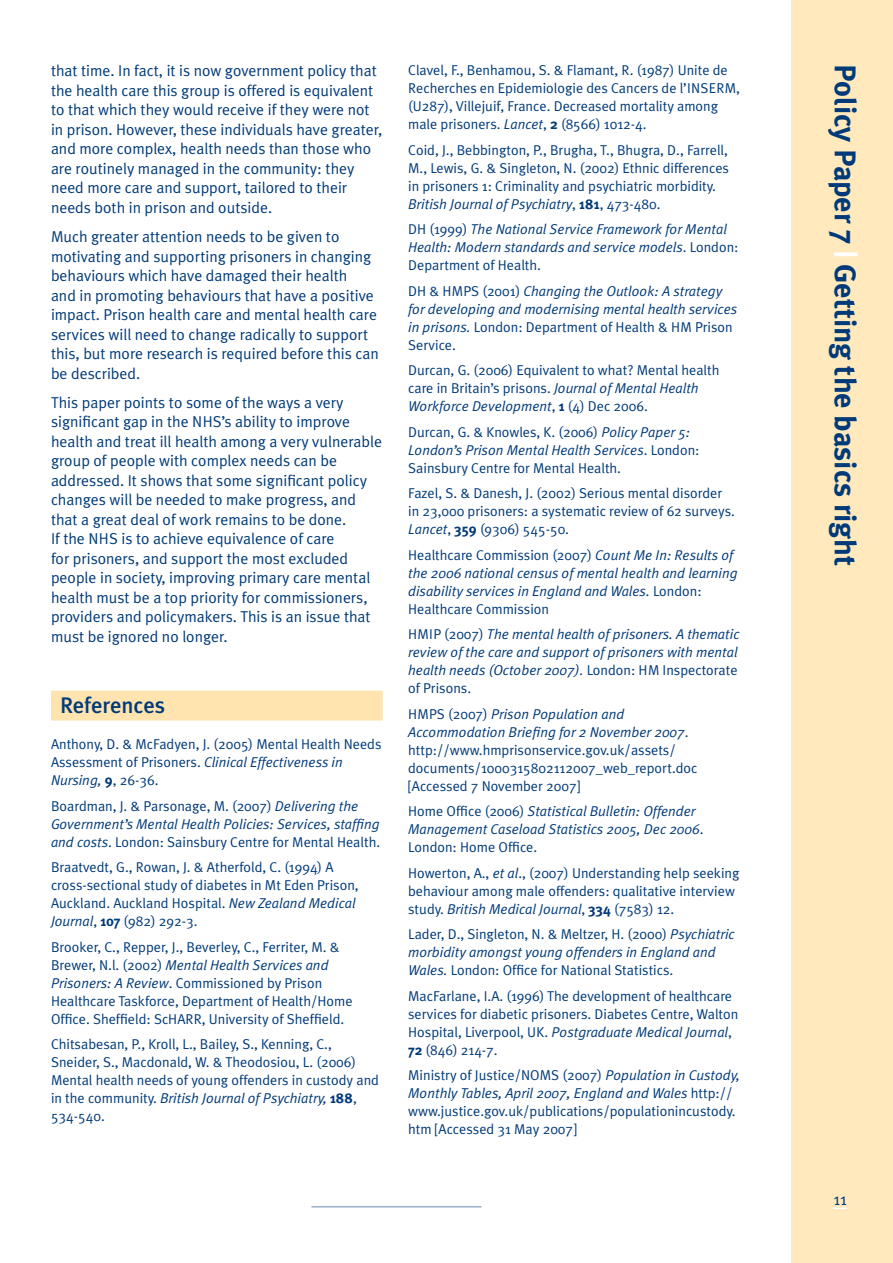
<style>
.page{position:relative;width:893px;height:1263px;background:#fff}
.page>*{position:absolute;margin:0;border:0;box-sizing:border-box;transform-origin:0 0}
.t1{font:700 30px "Meta Plus";color:#003a78}
.t2{font:500 22.5px "Meta Plus";color:#003a78}
.t3{font:16.5px "Meta Plus Normal";color:#003a78}
.t4{font:15.75px/19.5px "Meta Plus Normal";color:#003a78}
.t5{font:14.25px/18px "Meta Plus Normal";color:#003a78}
.t6{font:italic 14.25px/18px "Meta Plus Normal";color:#003a78}
.s1{font-style:italic}
.s2{font-family:"Meta Plus";font-weight:700}
.s3{font-style:normal}
.s4{color:#fff}
</style>
<div class="page">
<div style="left:791px;top:0;width:102px;height:1263px;background:#ffe9bd"></div>
<hr style="left:311px;top:1206px;width:170px;height:1px;background:#99b0c9">
<svg style="left:833px;top:1207px;width:14px;height:2px"></svg>
<div style="left:51px;top:690px;width:332px;height:30px;background:#ffe4b0"></div>
<p class="t4" style="left:51px;top:61px;width:333px">that time. In fact, it is now government policy that the health care this group is offered is equivalent to that which they would receive if they were not in prison. However, these individuals have greater, and more complex, health needs than those who are routinely managed in the community: they need more care and support, tailored to their needs both in prison and outside.</p>
<p class="t4" style="left:51px;top:227px;width:329px">Much greater attention needs to be given to motivating and supporting prisoners in changing behaviours which have damaged their health<br>and in promoting behaviours that have a positive impact. Prison health care and mental health care services will need to change radically to support this, but more research is required before this can be described.</p>
<p class="t4" style="left:51px;top:392px;width:333px">This paper points to some of the ways a very significant gap in the NHS’s ability to improve health and treat ill health among a very vulnerable group of people with complex needs can be addressed. It shows that some significant policy changes will be needed to make progress, and that a great deal of work remains to be done.<br>If the NHS is to achieve equivalence of care<br>for prisoners, and support the most excluded people in society, improving primary care mental health must be a top priority for commissioners, providers and policymakers. This is an issue that must be ignored no longer.</p>
<h2 class="t2" style="left:60px;top:692px;width:107px">References</h2>
<p class="t5" style="left:51px;top:735px;width:332px">Anthony, D. &amp; McFadyen, J. (2005) Mental Health Needs<br>Assessment of Prisoners. <span class="s1">Clinical Effectiveness in<br>Nursing,</span> <span class="s2">9</span>, 26-36.</p>
<p class="t6" style="left:51px;top:796px;width:331px"><span class="s3">Boardman, J. &amp; Parsonage, M. (2007)</span> Delivering the<br>Government’s Mental Health Policies: Services, staffing and costs<span class="s3">. London: Sainsbury Centre for Mental Health.</span></p>
<p class="t5" style="left:51px;top:858px;width:309px">Braatvedt, G., Rowan, J. &amp; Atherfold, C. (1994) A cross-sectional study of diabetes in Mt Eden Prison, Auckland. Auckland Hospital. <span class="s1">New Zealand Medical Journal</span>, <span class="s2">107</span> (982) 292-3.</p>
<p class="t5" style="left:51px;top:937px;width:303px">Brooker, C., Repper, J., Beverley, C., Ferriter, M. &amp; Brewer, N.l. (2002) <span class="s1">Mental Health Services and Prisoners: A Review</span>. Commissioned by Prison Healthcare Taskforce, Department of Health/Home Office. Sheffield: ScHARR, University of Sheffield.</p>
<p class="t5" style="left:51px;top:1035px;width:330px">Chitsabesan, P., Kroll, L., Bailey, S., Kenning, C., Sneider, S., Macdonald, W. &amp; Theodosiou, L. (2006)<br>Mental health needs of young offenders in custody and in the community. <span class="s1">British Journal of Psychiatry,</span> <span class="s2">188</span>, 534-540.</p>
<p class="t5" style="left:408px;top:61px;width:333px">Clavel, F., Benhamou, S. &amp; Flamant, R. (1987) Unite de Recherches en Epidemiologie des Cancers de l’INSERM, (U287), Villejuif, France. Decreased mortality among male prisoners. <span class="s1">Lancet</span>, <span class="s2">2</span> (8566) 1012-4.</p>
<p class="t5" style="left:408px;top:140px;width:322px">Coid, J., Bebbington, P., Brugha, T., Bhugra, D., Farrell, M., Lewis, G. &amp; Singleton, N. (2002) Ethnic differences in prisoners 1: Criminality and psychiatric morbidity.<br><span class="s1">British Journal of Psychiatry</span>, <span class="s2">181</span>, 473-480.</p>
<p class="t6" style="left:408px;top:220px;width:332px"><span class="s3">DH (1999)</span> The National Service Framework for Mental<br>Health: Modern standards and service models<span class="s3">. London:<br>Department of Health.</span></p>
<p class="t6" style="left:408px;top:281px;width:330px"><span class="s3">DH &amp; HMPS (2001)</span> Changing the Outlook: A strategy for developing and modernising mental health services in prisons. <span class="s3">London: Department of Health &amp; HM Prison Service.</span></p>
<p class="t5" style="left:408px;top:361px;width:313px">Durcan, G. (2006) Equivalent to what? Mental health care in Britain’s prisons. <span class="s1">Journal of Mental Health<br>Workforce Development</span>, <span class="s2">1</span> (4) Dec 2006.</p>
<p class="t5" style="left:408px;top:422px;width:293px">Durcan, G. &amp; Knowles, K. (2006) <span class="s1">Policy Paper 5:<br>London’s Prison Mental Health Services</span>. London:<br>Sainsbury Centre for Mental Health.</p>
<p class="t5" style="left:408px;top:484px;width:328px">Fazel, S. &amp; Danesh, J. (2002) Serious mental disorder in 23,000 prisoners: a systematic review of 62 surveys.<br><span class="s1">Lancet</span>, <span class="s2">359</span> (9306) 545-50.</p>
<p class="t6" style="left:408px;top:545px;width:331px"><span class="s3">Healthcare Commission (2007)</span> Count Me In: Results of the 2006 national census of mental health and learning disability services in England and Wales. <span class="s3">London:<br>Healthcare Commission</span></p>
<p class="t6" style="left:408px;top:625px;width:333px"><span class="s3">HMIP (2007)</span> The mental health of prisoners. A thematic review of the care and support of prisoners with mental health needs (October 2007). <span class="s3">London: HM Inspectorate of Prisons.</span></p>
<p class="t5" style="left:408px;top:704px;width:291px">HMPS (2007) <span class="s1">Prison Population and Accommodation Briefing for 2 November 2007</span>. http://www.hmprisonservice.gov.uk/assets/ documents/1000315802112007_web_report.doc [Accessed 7 November 2007]</p>
<p class="t6" style="left:408px;top:802px;width:297px"><span class="s3">Home Office (2006)</span> Statistical Bulletin: Offender<br>Management Caseload Statistics 2005, Dec 2006<span class="s3">.<br>London: Home Office.</span></p>
<p class="t5" style="left:408px;top:863px;width:333px">Howerton, A., <span class="s1">et al</span>., (2007) Understanding help seeking behaviour among male offenders: qualitative interview study. <span class="s1">British Medical Journal</span>, <span class="s2">334</span> (7583) 12.</p>
<p class="t5" style="left:408px;top:925px;width:328px">Lader, D., Singleton, N. &amp; Meltzer, H. (2000) <span class="s1">Psychiatric morbidity amongst young offenders in England and<br>Wales.</span> London: Office for National Statistics.</p>
<p class="t5" style="left:408px;top:986px;width:332px">MacFarlane, I.A. (1996) The development of healthcare services for diabetic prisoners. Diabetes Centre, Walton Hospital, Liverpool, UK. <span class="s1">Postgraduate Medical Journal</span>, <span class="s2">72</span> (846) 214-7.</p>
<p class="t5" style="left:408px;top:1066px;width:333px">Ministry of Justice/NOMS (2007) <span class="s1">Population in Custody, Monthly Tables, April 2007, England and Wales</span> http:// www.justice.gov.uk/publications/populationincustody. htm [Accessed 31 May 2007]</p>
<h1 class="t1" style="left:863px;top:64px;width:503px;rotate:90deg">Policy Paper 7 <span class="s4">|</span> Getting the basics right</h1>
<p class="t3" style="left:833px;top:1189px;width:15px">11</p>
</div>
